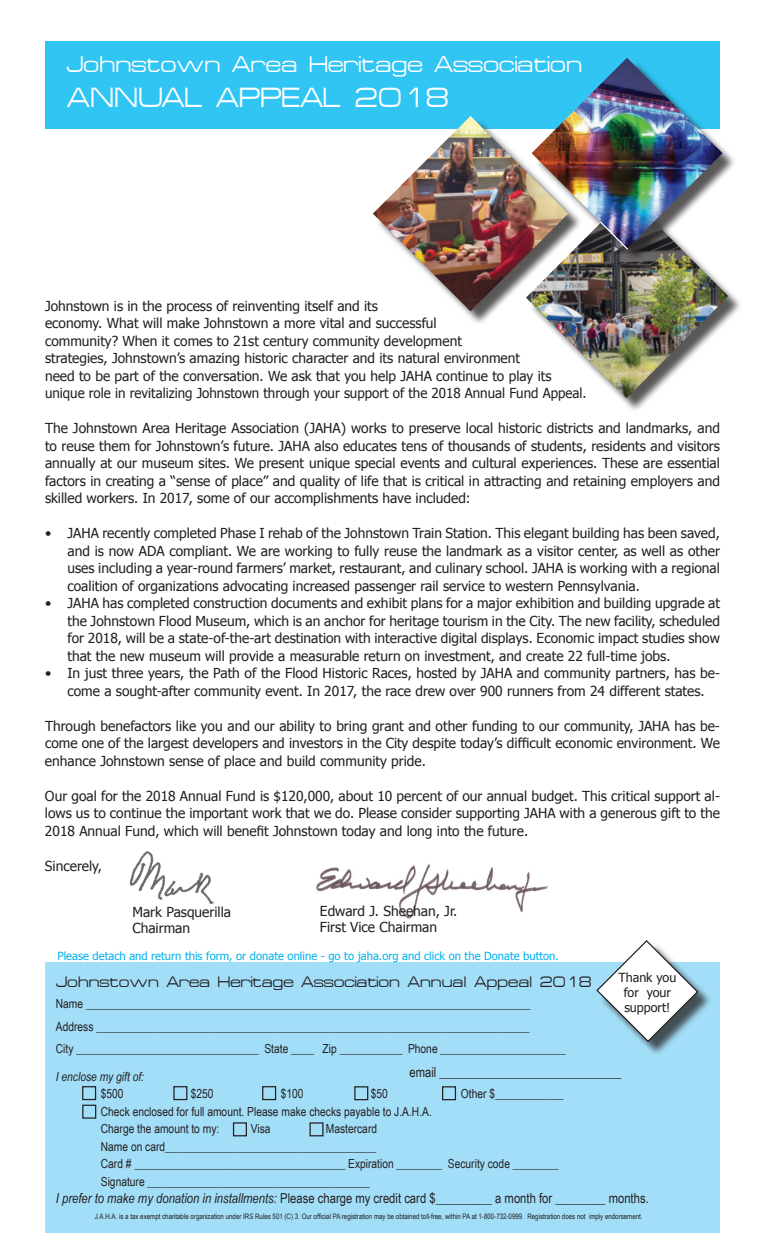
<style>
.page{position:relative;width:765px;height:1260px;background:#fff}
.page>*{position:absolute;margin:0;border:0;box-sizing:border-box;transform-origin:0 0}
.t1{font:27.5px "Minima Expanded SSK";color:#fff}
.t2{font:22.5px "Minima Expanded SSK";color:#fff}
.t3{font:15px "Minima Expanded SSK";color:#231f20}
.t4{font:13.75px/17.5px "Tahoma";color:#231f20;text-align:justify}
.t5{font:13.75px "Arial Narrow";color:#231f20}
.t6{font:12.5px/17.5px "Arial Narrow";color:#231f20}
.t7{font:12.5px/15px "Tahoma";color:#231f20;text-align:center}
.t8{font:italic 12.5px "Arial Narrow";color:#231f20}
.t9{font:11.25px "Tahoma";color:#00b1ef}
.t10{font:7.5px "Arial Narrow";color:#231f20}
.s1{font-style:italic}
</style>
<div class="page">
<div style="left:45px;top:962px;width:675px;height:271px;background:#a3def8"></div>
<div style="left:45px;top:41px;width:675px;height:88px;background:#30c5f3"></div>
<div style="left:598px;top:942px;width:114px;height:114px;background:#231f20;opacity:.75"></div>
<svg style="left:596px;top:940px;width:103px;height:103px"></svg>
<div style="left:82px;top:1086px;width:14px;height:14px;border:1px solid #231f20"></div>
<div style="left:310px;top:1122px;width:14px;height:14px;border:1px solid #231f20"></div>
<div style="left:354px;top:1086px;width:14px;height:14px;border:1px solid #231f20"></div>
<div style="left:173px;top:1086px;width:14px;height:14px;border:1px solid #231f20"></div>
<div style="left:442px;top:1086px;width:14px;height:14px;border:1px solid #231f20"></div>
<div style="left:262px;top:1086px;width:14px;height:14px;border:1px solid #231f20"></div>
<div style="left:233px;top:1122px;width:14px;height:14px;border:1px solid #231f20"></div>
<div style="left:82px;top:1105px;width:14px;height:14px;border:1px solid #231f20"></div>
<div style="left:375px;top:118px;width:207px;height:207px;background:#231f20;opacity:.75"></div>
<img style="left:373px;top:116px;width:159px;height:195px">
<div style="left:528px;top:198px;width:214px;height:214px;background:#231f20;opacity:.75"></div>
<img style="left:526px;top:196px;width:202px;height:202px">
<div style="left:533px;top:60px;width:203px;height:203px;background:#231f20;opacity:.75"></div>
<img style="left:532px;top:58px;width:190px;height:191px">
<svg style="left:599px;top:220px;width:30px;height:31px"></svg>
<img style="left:129px;top:851px;width:85px;height:53px">
<img style="left:316px;top:864px;width:232px;height:55px">
<h2 class="t2" style="left:67px;top:52px;width:517px">Johnstown Area Heritage Association</h2>
<h1 class="t1" style="left:67px;top:83px;width:384px">ANNUAL APPEAL 2018</h1>
<p class="t4" style="left:45px;top:296px;width:543px;text-align:left">Johnstown is in the process of reinventing itself and its<br>economy. What will make Johnstown a more vital and successful<br>community? When it comes to 21st century community development<br>strategies, Johnstown’s amazing historic character and its natural environment<br>need to be part of the conversation. We ask that you help JAHA continue to play its unique role in revitalizing Johnstown through your support of the 2018 Annual Fund Appeal.</p>
<p class="t4" style="left:45px;top:419px;width:676px">The Johnstown Area Heritage Association (JAHA) works to preserve local historic districts and landmarks, and to reuse them for Johnstown’s future. JAHA also educates tens of thousands of students, residents and visitors annually at our museum sites. We present unique special events and cultural experiences. These are essential factors in creating a “sense of place” and quality of life that is critical in attracting and retaining employers and skilled workers. In 2017, some of our accomplishments have included:</p>
<p class="t4" style="left:67px;top:524px;width:654px;text-indent:-22px">• JAHA recently completed Phase I rehab of the Johnstown Train Station. This elegant building has been saved, and is now ADA compliant. We are working to fully reuse the landmark as a visitor center, as well as other uses including a year-round farmers’ market, restaurant, and culinary school. JAHA is working with a regional coalition of organizations advocating increased passenger rail service to western Pennsylvania.</p>
<p class="t4" style="left:67px;top:594px;width:654px;text-indent:-22px">• JAHA has completed construction documents and exhibit plans for a major exhibition and building upgrade at the Johnstown Flood Museum, which is an anchor for heritage tourism in the City. The new facility, scheduled for 2018, will be a state-of-the-art destination with interactive digital displays. Economic impact studies show that the new museum will provide a measurable return on investment, and create 22 full-time jobs.</p>
<p class="t4" style="left:45px;top:664px;width:677px;text-align:center">• In just three years, the Path of the Flood Historic Races, hosted by JAHA and community partners, has be&shy;come a sought-after community event. In 2017, the race drew over 900 runners from 24 different states.</p>
<p class="t4" style="left:45px;top:716px;width:677px">Through benefactors like you and our ability to bring grant and other funding to our community, JAHA has be&shy;come one of the largest developers and investors in the City despite today’s difficult economic environment. We enhance Johnstown sense of place and build community pride.</p>
<p class="t4" style="left:45px;top:786px;width:677px">Our goal for the 2018 Annual Fund is $120,000, about 10 percent of our annual budget. This critical support al&shy;lows us to continue the important work that we do. Please consider supporting JAHA with a generous gift to the 2018 Annual Fund, which will benefit Johnstown today and long into the future.</p>
<p class="t4" style="left:45px;top:856px;width:59px">Sincerely,</p>
<p class="t4" style="left:132px;top:903px;width:100px;line-height:16.5px">Mark Pasquerilla<br>Chairman</p>
<p class="t4" style="left:320px;top:902px;width:139px;line-height:16.5px">Edward J. Sheehan, Jr.<br>First Vice Chairman</p>
<p class="t9" style="left:58px;top:948px;width:503px">Please detach and return this form, or donate online - go to jaha.org and click on the Donate button.</p>
<p class="t7" style="left:619px;top:969px;width:59px">Thank you for your support!</p>
<p class="t3" style="left:56px;top:974px;width:537px">Johnstown Area Heritage Association Annual Appeal 2018</p>
<p class="t6" style="left:56px;top:992px;width:512px;line-height:22.5px">Name ______________________________________________________________________________<br>Address ____________________________________________________________________________<br>City ________________________________ State ____ Zip ___________ Phone ______________________</p>
<p class="t8" style="left:56px;top:1068px;width:90px">I enclose my gift of:</p>
<p class="t6" style="left:101px;top:1085px;width:24px">$500</p>
<p class="t6" style="left:191px;top:1085px;width:24px">$250</p>
<p class="t6" style="left:281px;top:1085px;width:24px">$100</p>
<p class="t6" style="left:371px;top:1085px;width:19px">$50</p>
<p class="t6" style="left:461px;top:1085px;width:104px">Other $____________</p>
<p class="t6" style="left:101px;top:1102px;width:333px">Check enclosed for full amount. Please make checks payable to J.A.H.A.<br>Charge the amount to my:</p>
<p class="t5" style="left:409px;top:1062px;width:213px">email _____________________________</p>
<p class="t6" style="left:101px;top:1120px;width:459px;text-indent:225px">Mastercard<br>Name on card_____________________________________<br>Card # _____________________________________ Expiration ________ Security code ________ Signature _______________________________________</p>
<p class="t5" style="left:56px;top:1188px;width:594px"><span class="s1">I prefer to make my donation in installments:</span> Please charge my credit card $_________ a month for ________ months.</p>
<p class="t10" style="left:95px;top:1210px;width:549px">J.A.H.A. is a tax exempt charitable organization under IRS Rules 501 (C) 3. Our official PA registration may be obtained toll-free, within PA at 1-800-732-0999. Registration does not imply endorsement.</p>
<p class="t6" style="left:251px;top:1120px;width:21px">Visa</p>
</div>
